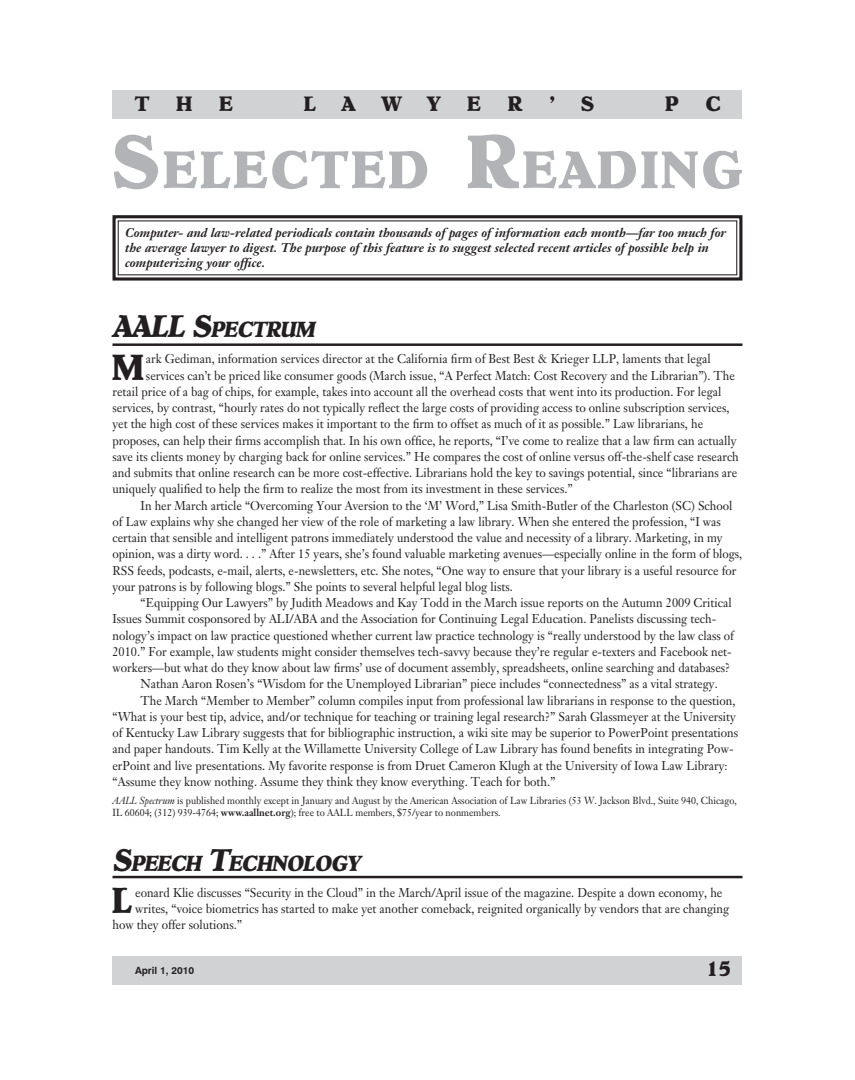
<style>
.page{position:relative;width:855px;height:1080px;background:#fff}
.page>*{position:absolute;margin:0;border:0;box-sizing:border-box;transform-origin:0 0}
.t1{font:50.75px "Negotiat Display S Si";letter-spacing:.07em;color:#b2b3b7}
.t2{font:34.88px "Negotiat Display S Si";color:#231f20;scale:.95 1}
.t3{font:italic 30px "Negotiat Display S Si";color:#231f20;scale:.95 1}
.t4{font:italic 21px "Negotiat Display S Si";color:#231f20;scale:.95 1}
.t5{font:20px "Negotiat Display S Si";color:#231f20}
.t6{font:12.5px "Janson S Si";color:#231f20;scale:.95 1}
.t7{font:italic 700 12.5px/15px "Janson S Si";color:#231f20}
.t8{font:10px/12px "Janson S Si";color:#231f20;scale:.95 1}
.t9{font:700 10px "Swiss 721 BT";color:#231f20}
.s1{font-size:72.5px}
.s2{font-size:30px}
.s3{font-style:italic}
.s4{font-weight:700}
</style>
<div class="page">
<div style="left:112px;top:956px;width:630px;height:28px;background:#d1d2d4"></div>
<div style="left:112px;top:90px;width:630px;height:28px;background:#d1d2d4"></div>
<svg style="left:112px;top:215px;width:631px;height:66px"></svg>
<hr style="left:112px;top:343px;width:630px;height:3px;background:#231f20">
<hr style="left:112px;top:876px;width:630px;height:2px;background:#231f20">
<h3 class="t5" style="left:135px;top:94px;width:16px">T</h3>
<h3 class="t5" style="left:177px;top:94px;width:17px">H</h3>
<h3 class="t5" style="left:220px;top:94px;width:15px">E</h3>
<h3 class="t5" style="left:304px;top:94px;width:13px">L</h3>
<h3 class="t5" style="left:342px;top:94px;width:15px">A</h3>
<h3 class="t5" style="left:382px;top:94px;width:21px">W</h3>
<h3 class="t5" style="left:427px;top:94px;width:14px">Y</h3>
<h3 class="t5" style="left:468px;top:94px;width:15px">E</h3>
<h3 class="t5" style="left:508px;top:94px;width:16px">R</h3>
<h3 class="t5" style="left:550px;top:94px;width:7px">’</h3>
<h3 class="t5" style="left:581px;top:94px;width:15px">S</h3>
<h3 class="t5" style="left:665px;top:94px;width:14px">P</h3>
<h3 class="t5" style="left:706px;top:94px;width:16px">C</h3>
<h1 class="t1" style="left:112px;top:145px;width:631px"><span class="s1">S</span>ELECTED <span class="s1">R</span>EADING</h1>
<p class="t7" style="left:125px;top:225px;width:602px">Computer- and law-related periodicals contain thousands of pages of information each month—far too much for the average lawyer to digest. The purpose of this feature is to suggest selected recent articles of possible help in computerizing your office.</p>
<h3 class="t3" style="left:112px;top:312px;width:22px">AALL</h3>
<h3 class="t4" style="left:192px;top:319px;width:134px"><span class="s2">S</span>PECTRUM</h3>
<h2 class="t2" style="left:112px;top:350px;width:34px">M</h2>
<p class="t6" style="left:146px;top:351px;width:596px">ark Gediman, information services director at the California firm of Best Best &amp; Krieger LLP, laments that legal</p>
<p class="t6" style="left:146px;top:367px;width:621px">services can’t be priced like consumer goods (March issue, “A Perfect Match: Cost Recovery and the Librarian”). The</p>
<p class="t6" style="left:112px;top:383px;width:643px">retail price of a bag of chips, for example, takes into account all the overhead costs that went into its production. For legal</p>
<p class="t6" style="left:112px;top:400px;width:651px">services, by contrast, “hourly rates do not typically reflect the large costs of providing access to online subscription services,</p>
<p class="t6" style="left:112px;top:416px;width:623px">yet the high cost of these services makes it important to the firm to offset as much of it as possible.” Law librarians, he</p>
<p class="t6" style="left:112px;top:432px;width:658px">proposes, can help their firms accomplish that. In his own office, he reports, “I’ve come to realize that a law firm can actually</p>
<p class="t6" style="left:112px;top:448px;width:661px">save its clients money by charging back for online services.” He compares the cost of online versus off-the-shelf case research</p>
<p class="t6" style="left:112px;top:465px;width:659px">and submits that online research can be more cost-effective. Librarians hold the key to savings potential, since “librarians are</p>
<p class="t6" style="left:112px;top:481px;width:486px">uniquely qualified to help the firm to realize the most from its investment in these services.”</p>
<p class="t6" style="left:141px;top:497px;width:625px">In her March article “Overcoming Your Aversion to the ‘M’ Word,” Lisa Smith-Butler of the Charleston (SC) School</p>
<p class="t6" style="left:112px;top:513px;width:642px">of Law explains why she changed her view of the role of marketing a law library. When she entered the profession, “I was</p>
<p class="t6" style="left:112px;top:530px;width:644px">certain that sensible and intelligent patrons immediately understood the value and necessity of a library. Marketing, in my</p>
<p class="t6" style="left:112px;top:546px;width:665px">opinion, was a dirty word. . . .” After 15 years, she’s found valuable marketing avenues—especially online in the form of blogs,</p>
<p class="t6" style="left:112px;top:562px;width:658px">RSS feeds, podcasts, e-mail, alerts, e-newsletters, etc. She notes, “One way to ensure that your library is a useful resource for</p>
<p class="t6" style="left:112px;top:578px;width:423px">your patrons is by following blogs.” She points to several helpful legal blog lists.</p>
<p class="t6" style="left:141px;top:595px;width:624px">“Equipping Our Lawyers” by Judith Meadows and Kay Todd in the March issue reports on the Autumn 2009 Critical</p>
<p class="t6" style="left:112px;top:611px;width:637px">Issues Summit cosponsored by ALI/ABA and the Association for Continuing Legal Education. Panelists discussing tech-</p>
<p class="t6" style="left:112px;top:627px;width:656px">nology’s impact on law practice questioned whether current law practice technology is “really understood by the law class of</p>
<p class="t6" style="left:112px;top:643px;width:653px">2010.” For example, law students might consider themselves tech-savvy because they’re regular e-texters and Facebook net-</p>
<p class="t6" style="left:112px;top:660px;width:652px">workers—but what do they know about law firms’ use of document assembly, spreadsheets, online searching and databases?</p>
<p class="t6" style="left:141px;top:676px;width:609px">Nathan Aaron Rosen’s “Wisdom for the Unemployed Librarian” piece includes “connectedness” as a vital strategy.</p>
<p class="t6" style="left:141px;top:692px;width:628px">The March “Member to Member” column compiles input from professional law librarians in response to the question,</p>
<p class="t6" style="left:112px;top:708px;width:658px">“What is your best tip, advice, and/or technique for teaching or training legal research?” Sarah Glassmeyer at the University</p>
<p class="t6" style="left:112px;top:725px;width:660px">of Kentucky Law Library suggests that for bibliographic instruction, a wiki site may be superior to PowerPoint presentations</p>
<p class="t6" style="left:112px;top:741px;width:655px">and paper handouts. Tim Kelly at the Willamette University College of Law Library has found benefits in integrating Pow-</p>
<p class="t6" style="left:112px;top:757px;width:649px">erPoint and live presentations. My favorite response is from Druet Cameron Klugh at the University of Iowa Law Library:</p>
<p class="t6" style="left:112px;top:773px;width:468px">“Assume they know nothing. Assume they think they know everything. Teach for both.”</p>
<p class="t8" style="left:112px;top:794px;width:659px"><span class="s3">AALL Spectrum</span> is published monthly except in January and August by the American Association of Law Libraries (53 W. Jackson Blvd., Suite 940, Chicago,<br>IL 60604; (312) 939-4764; <span class="s4">www.aallnet.org</span>); free to AALL members, $75/year to nonmembers.</p>
<h3 class="t4" style="left:112px;top:853px;width:266px"><span class="s2">S</span>PEECH <span class="s2">T</span>ECHNOLOGY</h3>
<h2 class="t2" style="left:112px;top:883px;width:22px">L</h2>
<p class="t6" style="left:135px;top:884px;width:620px">eonard Klie discusses “Security in the Cloud” in the March/April issue of the magazine. Despite a down economy, he</p>
<p class="t6" style="left:135px;top:901px;width:627px">writes, “voice biometrics has started to make yet another comeback, reignited organically by vendors that are changing</p>
<p class="t6" style="left:112px;top:917px;width:138px">how they offer solutions.”</p>
<p class="t9" style="left:135px;top:964px;width:61px">April 1, 2010</p>
<h3 class="t5" style="left:706px;top:959px;width:27px">15</h3>
</div>
